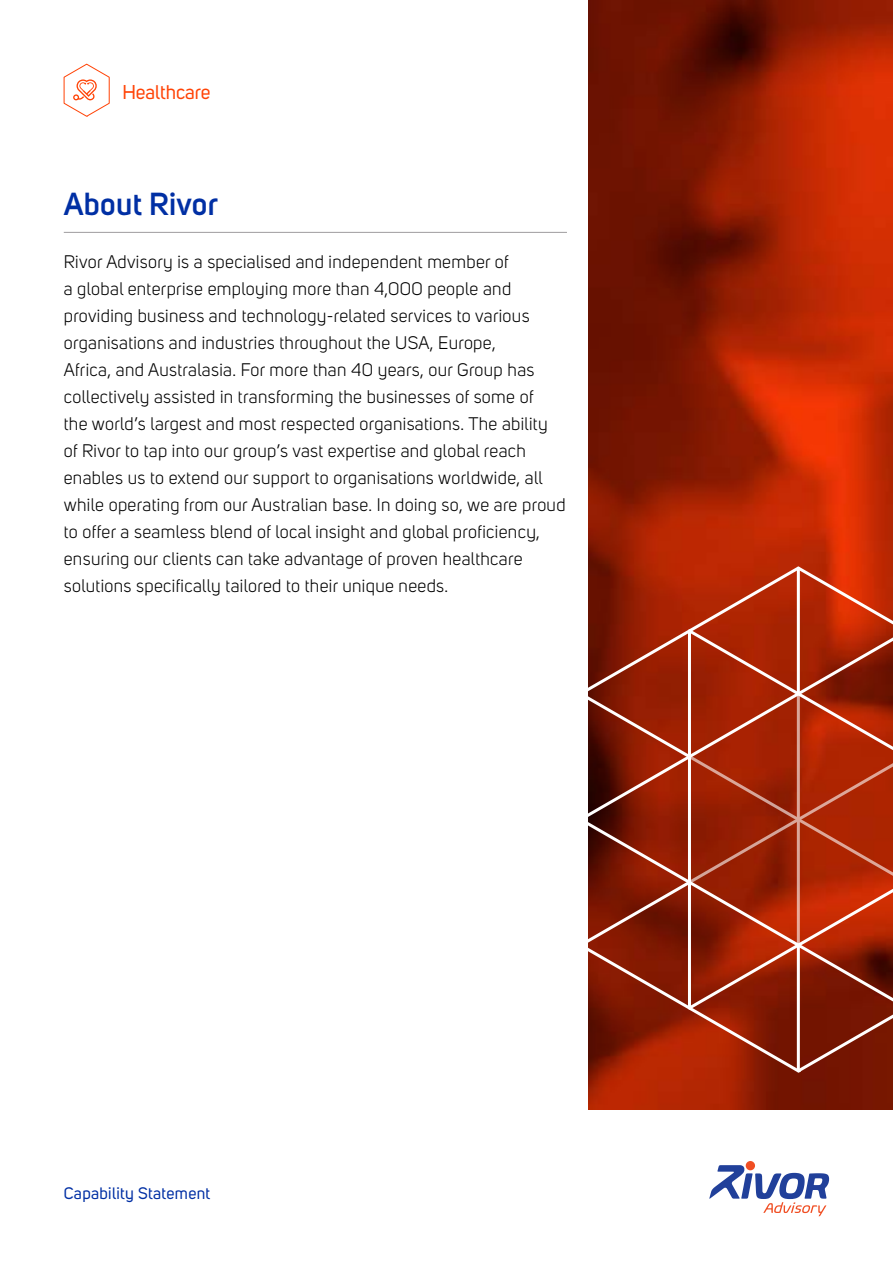
<style>
.page{position:relative;width:893px;height:1263px;background:#fff}
.page>*{position:absolute;margin:0;border:0;box-sizing:border-box;transform-origin:0 0}
.t1{font:600 31.5px "Uni Sans";letter-spacing:.01em;color:#002fa4}
.t2{font:19.8px "Uni Sans";color:#ff4306}
.t3{font:18px/27px "Uni Sans";letter-spacing:.02em;color:#000}
.t4{font:16.5px "Uni Sans";letter-spacing:.02em;color:#002fa4}
</style>
<div class="page">
<img style="left:588px;top:0;width:305px;height:1110px">
<svg style="left:588px;top:565px;width:305px;height:509px;background:#9f270a"></svg>
<hr style="left:797px;top:568px;width:3px;height:126px;background:#fff">
<hr style="left:797px;top:945px;width:3px;height:126px;background:#fff">
<svg style="left:588px;top:627px;width:305px;height:385px;background:#9b2c12"></svg>
<svg style="left:64px;top:64px;width:46px;height:53px"></svg>
<hr style="left:64px;top:232px;width:503px;height:1px;background:#9f9d9f">
<div style="left:746px;top:1161px;width:9px;height:9px;background:#f04e23;border-radius:50%"></div>
<svg style="left:709px;top:1165px;width:120px;height:51px"></svg>
<p class="t2" style="left:122px;top:80px;width:90px">Healthcare</p>
<h1 class="t1" style="left:64px;top:186px;width:156px">About Rivor</h1>
<p class="t3" style="left:64px;top:248px;width:503px">Rivor Advisory is a specialised and independent member of<br>a global enterprise employing more than 4,000 people and providing business and technology-related services to various organisations and industries throughout the USA, Europe,<br>Africa, and Australasia. For more than 40 years, our Group has collectively assisted in transforming the businesses of some of<br>the world’s largest and most respected organisations. The ability of Rivor to tap into our group’s vast expertise and global reach enables us to extend our support to organisations worldwide, all while operating from our Australian base. In doing so, we are proud to offer a seamless blend of local insight and global proficiency, ensuring our clients can take advantage of proven healthcare solutions specifically tailored to their unique needs.</p>
<p class="t4" style="left:64px;top:1184px;width:148px">Capability Statement</p>
</div>
